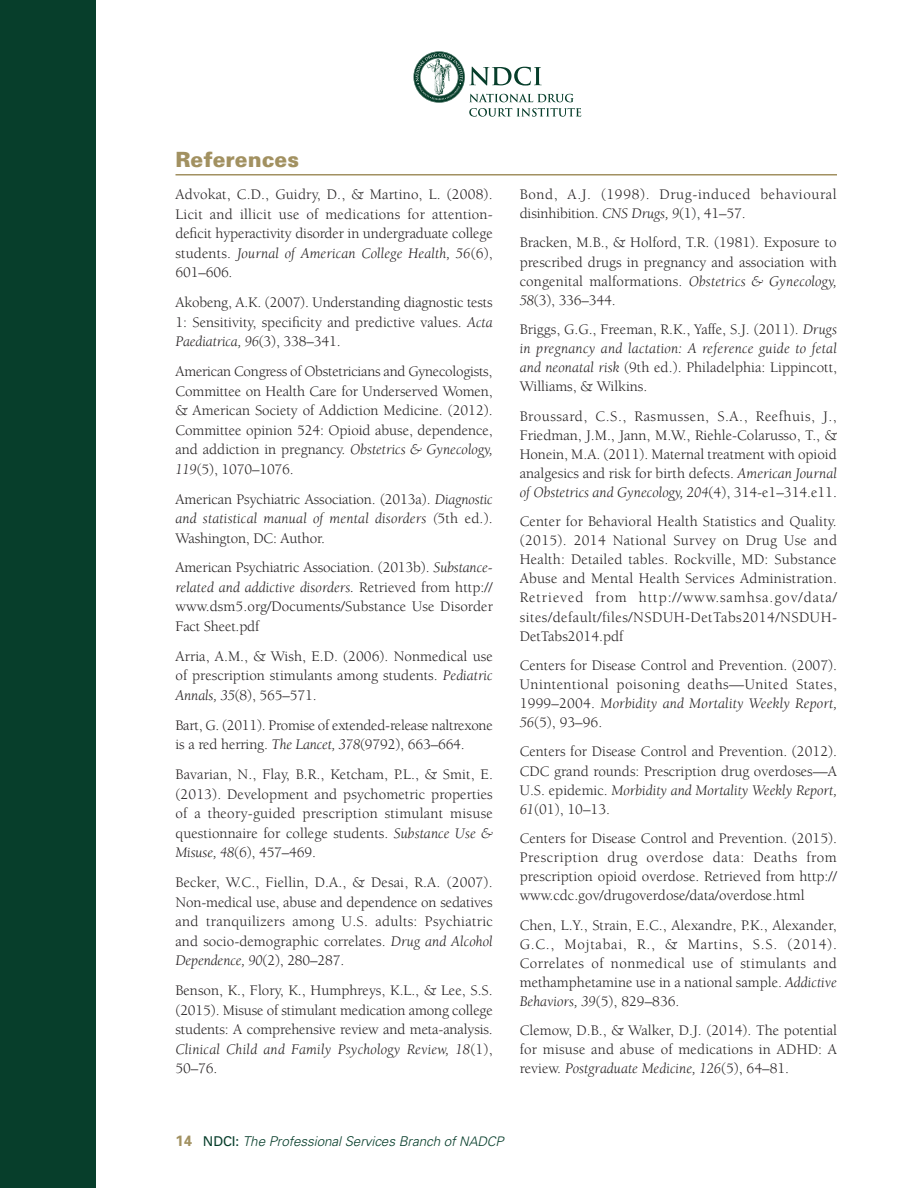
<style>
.page{position:relative;width:918px;height:1188px;background:#fff}
.page>*{position:absolute;margin:0;border:0;box-sizing:border-box;transform-origin:0 0}
.NDCI_Header_1{font:900 21px "Univers";color:#a29161}
.Resources_Copy{font:15px/19px "Berkeley";color:#231f20;text-align:justify}
.Resources_Copy-2{font:15px/19px "Berkeley";letter-spacing:.04em;color:#231f20}
.t1{font:italic 300 13.5px "Univers";letter-spacing:-.005em;color:#073e2b}
.s1{font-style:italic}
.s2{font-weight:700;font-style:normal;font-size:15px;color:#a29161}
.s3{font-weight:400;font-style:normal}
.s4{font-size:13.2px}
</style>
<div class="page">
<div style="left:0;top:0;width:96px;height:1188px;background:#073e2b"></div>
<svg style="left:413px;top:51px;width:168px;height:66px"></svg>
<hr style="left:176px;top:174px;width:661px;height:2px;background:#a29161">
<p class="NDCI_Header_1" style="left:176px;top:147px;width:125px">References</p>
<p class="Resources_Copy" style="left:176px;top:185px;width:319px;line-height:19.5px">Advokat, C.D., Guidry, D., &amp; Martino, L. (2008).<br>Licit and illicit use of medications for attention&shy;deficit hyperactivity disorder in undergraduate college students. <span class="s1">Journal of American College Health, 56</span>(6), 601–606.</p>
<p class="Resources_Copy" style="left:176px;top:293px;width:319px;line-height:19.5px">Akobeng, A.K. (2007). Understanding diagnostic tests 1: Sensitivity, specificity and predictive values. <span class="s1">Acta Paediatrica, 96</span>(3), 338–341.</p>
<p class="Resources_Copy" style="left:176px;top:362px;width:319px;line-height:19.5px">American Congress of Obstetricians and Gynecologists, Committee on Health Care for Underserved Women, &amp; American Society of Addiction Medicine. (2012).<br>Committee opinion 524: Opioid abuse, dependence, and addiction in pregnancy. <span class="s1">Obstetrics &amp; Gynecology, 119</span>(5), 1070–1076.</p>
<p class="Resources_Copy" style="left:176px;top:489px;width:319px;line-height:19.5px">American Psychiatric Association. (2013a). <span class="s1">Diagnostic and statistical manual of mental disorders (</span>5th ed.).<br>Washington, DC: Author.</p>
<p class="Resources_Copy" style="left:176px;top:558px;width:319px;line-height:19.5px">American Psychiatric Association. (2013b). <span class="s1">Substance&shy;related and addictive disorders.</span> Retrieved from http:// www.dsm5.org/Documents/Substance Use Disorder Fact Sheet.pdf</p>
<p class="Resources_Copy" style="left:176px;top:647px;width:319px;line-height:19.5px">Arria, A.M., &amp; Wish, E.D. (2006). Nonmedical use of prescription stimulants among students. <span class="s1">Pediatric Annals, 35</span>(8), 565–571.</p>
<p class="Resources_Copy" style="left:176px;top:716px;width:319px;line-height:19.5px">Bart, G. (2011). Promise of extended-release naltrexone is a red herring. <span class="s1">The Lancet, 378</span>(9792), 663–664.</p>
<p class="Resources_Copy" style="left:176px;top:765px;width:319px;line-height:19.5px">Bavarian, N., Flay, B.R., Ketcham, P.L., &amp; Smit, E. (2013). Development and psychometric properties of a theory-guided prescription stimulant misuse questionnaire for college students. <span class="s1">Substance Use &amp; Misuse, 48</span>(6), 457–469.</p>
<p class="Resources_Copy" style="left:176px;top:873px;width:319px;line-height:19.5px">Becker, W.C., Fiellin, D.A., &amp; Desai, R.A. (2007).<br>Non-medical use, abuse and dependence on sedatives and tranquilizers among U.S. adults: Psychiatric and socio-demographic correlates. <span class="s1">Drug and Alcohol Dependence, 90</span>(2), 280–287.</p>
<p class="Resources_Copy" style="left:176px;top:981px;width:319px;line-height:19.5px">Benson, K., Flory, K., Humphreys, K.L., &amp; Lee, S.S. (2015). Misuse of stimulant medication among college students: A comprehensive review and meta-analysis.<br><span class="s1">Clinical Child and Family Psychology Review, 18</span>(1), 50–76.</p>
<p class="Resources_Copy-2" style="left:520px;top:185px;width:319px">Bond, A.J. (1998). Drug-induced behavioural disinhibition. <span class="s1">CNS Drugs, 9</span>(1), 41–57.</p>
<p class="Resources_Copy" style="left:520px;top:234px;width:319px">Bracken, M.B., &amp; Holford, T.R. (1981). Exposure to prescribed drugs in pregnancy and association with congenital malformations. <span class="s1">Obstetrics &amp; Gynecology, 58</span>(3), 336–344.</p>
<p class="Resources_Copy" style="left:520px;top:320px;width:319px">Briggs, G.G., Freeman, R.K., Yaffe, S.J. (2011). <span class="s1">Drugs in pregnancy and lactation: A reference guide to fetal and neonatal risk</span> (9th ed.). Philadelphia: Lippincott, Williams, &amp; Wilkins.</p>
<p class="Resources_Copy" style="left:520px;top:407px;width:319px">Broussard, C.S., Rasmussen, S.A., Reefhuis, J., Friedman, J.M., Jann, M.W., Riehle-Colarusso, T., &amp; Honein, M.A. (2011). Maternal treatment with opioid analgesics and risk for birth defects. <span class="s1">American Journal of Obstetrics and Gynecology, 204</span>(4), 314-e1–314.e11.</p>
<p class="Resources_Copy" style="left:520px;top:512px;width:319px">Center for Behavioral Health Statistics and Quality. (2015). 2014 National Survey on Drug Use and Health: Detailed tables. Rockville, MD: Substance Abuse and Mental Health Services Administration.<br>Retrieved from http://www.samhsa.gov/data/ sites/default/files/NSDUH-DetTabs2014/NSDUH-DetTabs2014.pdf</p>
<p class="Resources_Copy" style="left:520px;top:656px;width:319px">Centers for Disease Control and Prevention. (2007).<br>Unintentional poisoning deaths—United States, 1999–2004. <span class="s1">Morbidity and Mortality Weekly Report, 56</span>(5), 93–96.</p>
<p class="Resources_Copy" style="left:520px;top:743px;width:319px">Centers for Disease Control and Prevention. (2012).<br>CDC grand rounds: Prescription drug overdoses—A U.S. epidemic. <span class="s1">Morbidity and Mortality Weekly Report, 61</span>(01), 10–13.</p>
<p class="Resources_Copy" style="left:520px;top:829px;width:319px">Centers for Disease Control and Prevention. (2015).<br>Prescription drug overdose data: Deaths from prescription opioid overdose. Retrieved from http:// www.cdc.gov/drugoverdose/data/overdose.html</p>
<p class="Resources_Copy" style="left:520px;top:916px;width:319px">Chen, L.Y., Strain, E.C., Alexandre, P.K., Alexander, G.C., Mojtabai, R., &amp; Martins, S.S. (2014).<br>Correlates of nonmedical use of stimulants and methamphetamine use in a national sample. <span class="s1">Addictive Behaviors, 39</span>(5), 829–836.</p>
<p class="Resources_Copy" style="left:520px;top:1021px;width:319px">Clemow, D.B., &amp; Walker, D.J. (2014). The potential for misuse and abuse of medications in ADHD: A review. <span class="s1">Postgraduate Medicine, 126</span>(5), 64–81.</p>
<p class="t1" style="left:176px;top:1133px;width:330px"><span class="s2">14</span> <span class="s3">NDCI:</span> The Professional Services Branch of <span class="s4">NADCP</span></p>
</div>
